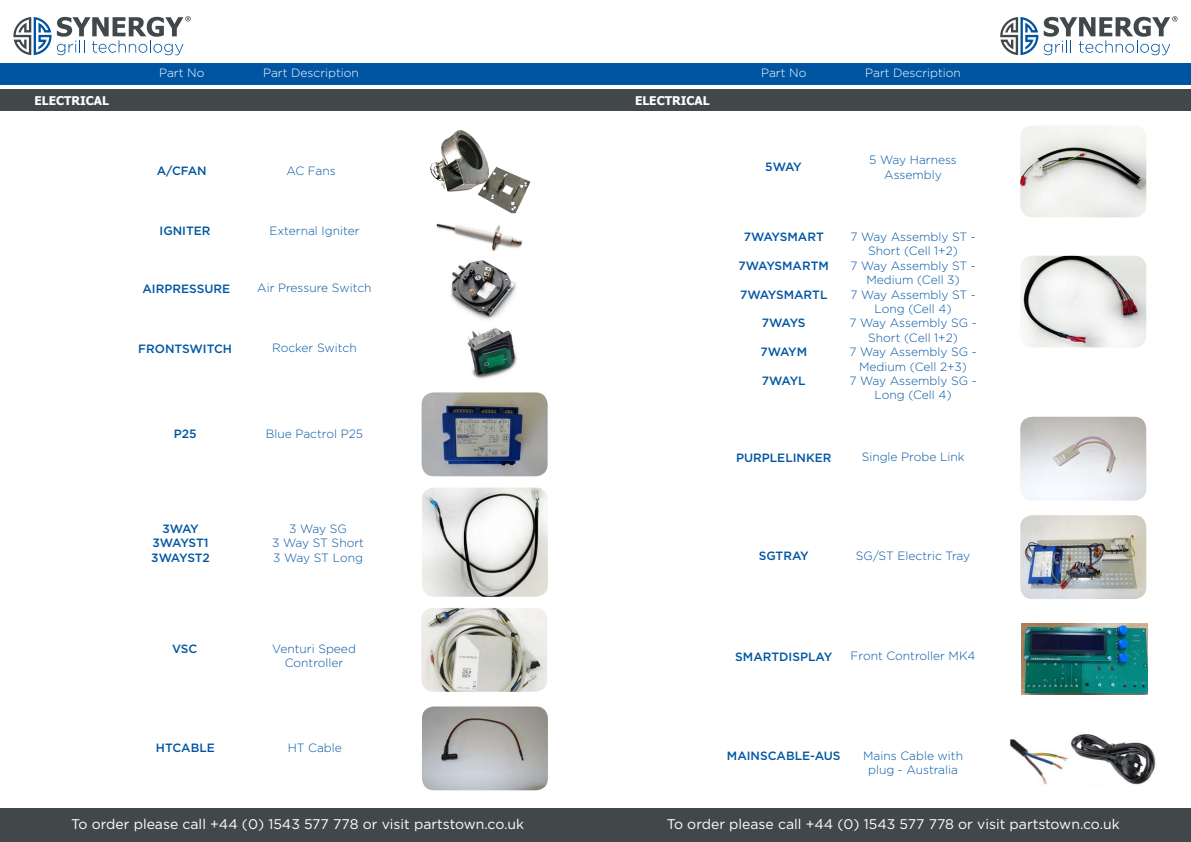
<style>
.page{position:relative;width:1191px;height:842px;background:#fff}
.page>*{position:absolute;margin:0;border:0;box-sizing:border-box;transform-origin:0 0}
.t1{font:14px "Gotham";color:#fff}
.t2{font:300 12px/14.4px "Gotham";color:#0055a3;text-align:center}
.t3{font:500 12px "Gotham";color:#0055a3}
.t4{font:300 12px "Gotham";color:#fff}
.t5{font:700 12px "Tahoma";color:#fff}
.t6{font:500 12px/14.4px "Gotham";letter-spacing:-.035em;color:#0055a3;text-align:center}
</style>
<div class="page">
<div style="left:0;top:89px;width:595px;height:22px;background:#42484a"></div>
<div style="left:595px;top:89px;width:596px;height:22px;background:#42484a"></div>
<div style="left:0;top:63px;width:1191px;height:22px;background:#0055a3"></div>
<div style="left:0;top:808px;width:1191px;height:34px;background:#42484a"></div>
<svg style="left:13px;top:16px;width:178px;height:39px"></svg>
<svg style="left:1000px;top:16px;width:177px;height:39px"></svg>
<img style="left:430px;top:130px;width:101px;height:83px">
<img style="left:421px;top:608px;width:126px;height:84px">
<img style="left:436px;top:223px;width:86px;height:29px">
<img style="left:450px;top:260px;width:66px;height:60px">
<img style="left:421px;top:328px;width:126px;height:148px">
<img style="left:422px;top:706px;width:126px;height:84px">
<img style="left:422px;top:488px;width:126px;height:109px">
<img style="left:1020px;top:256px;width:126px;height:91px">
<img style="left:1020px;top:126px;width:126px;height:91px">
<img style="left:1020px;top:417px;width:126px;height:84px">
<img style="left:1020px;top:515px;width:126px;height:84px">
<img style="left:1022px;top:624px;width:125px;height:71px">
<img style="left:1010px;top:734px;width:146px;height:51px">
<p class="t4" style="left:159px;top:65px;width:47px">Part No</p>
<p class="t4" style="left:263px;top:65px;width:97px">Part Description</p>
<p class="t4" style="left:761px;top:65px;width:47px">Part No</p>
<p class="t4" style="left:865px;top:65px;width:97px">Part Description</p>
<p class="t5" style="left:34px;top:92px;width:76px">ELECTRICAL</p>
<p class="t5" style="left:635px;top:92px;width:76px">ELECTRICAL</p>
<p class="t3" style="left:157px;top:162px;width:51px">A/CFAN</p>
<p class="t2" style="left:286px;top:163px;width:51px">AC Fans</p>
<p class="t3" style="left:160px;top:222px;width:52px">IGNITER</p>
<p class="t2" style="left:269px;top:223px;width:92px">External Igniter</p>
<p class="t3" style="left:142px;top:281px;width:89px">AIRPRESSURE</p>
<p class="t2" style="left:257px;top:280px;width:116px">Air Pressure Switch</p>
<p class="t3" style="left:138px;top:341px;width:95px">FRONTSWITCH</p>
<p class="t2" style="left:272px;top:340px;width:86px">Rocker Switch</p>
<p class="t3" style="left:174px;top:425px;width:24px">P25</p>
<p class="t2" style="left:266px;top:426px;width:99px">Blue Pactrol P25</p>
<p class="t6" style="left:151px;top:521px;width:60px">3WAY<br>3WAYST1<br>3WAYST2</p>
<p class="t2" style="left:272px;top:521px;width:93px">3 Way SG<br>3 Way ST Short<br>3 Way ST Long</p>
<p class="t3" style="left:765px;top:159px;width:38px">5WAY</p>
<p class="t2" style="left:869px;top:153px;width:89px">5 Way Harness<br>Assembly</p>
<p class="t3" style="left:744px;top:229px;width:81px">7WAYSMART</p>
<p class="t3" style="left:738px;top:258px;width:92px">7WAYSMARTM</p>
<p class="t3" style="left:740px;top:286px;width:89px">7WAYSMARTL</p>
<p class="t3" style="left:762px;top:315px;width:45px">7WAYS</p>
<p class="t3" style="left:760px;top:344px;width:48px">7WAYM</p>
<p class="t3" style="left:762px;top:373px;width:45px">7WAYL</p>
<p class="t2" style="left:849px;top:229px;width:129px">7 Way Assembly ST -<br>Short (Cell 1+2)<br>7 Way Assembly ST -<br>Medium (Cell 3)<br>7 Way Assembly ST -<br>Long (Cell 4)<br>7 Way Assembly SG -<br>Short (Cell 1+2)<br>7 Way Assembly SG -<br>Medium (Cell 2+3)<br>7 Way Assembly SG -<br>Long (Cell 4)</p>
<p class="t3" style="left:736px;top:450px;width:97px">PURPLELINKER</p>
<p class="t2" style="left:861px;top:450px;width:104px">Single Probe Link</p>
<p class="t3" style="left:758px;top:548px;width:52px">SGTRAY</p>
<p class="t2" style="left:856px;top:549px;width:116px">SG/ST Electric Tray</p>
<p class="t3" style="left:172px;top:641px;width:27px">VSC</p>
<p class="t2" style="left:272px;top:641px;width:85px">Venturi Speed<br>Controller</p>
<p class="t3" style="left:156px;top:740px;width:60px">HTCABLE</p>
<p class="t2" style="left:288px;top:740px;width:56px">HT Cable</p>
<p class="t3" style="left:735px;top:648px;width:99px">SMARTDISPLAY</p>
<p class="t2" style="left:850px;top:649px;width:126px">Front Controller MK4</p>
<p class="t3" style="left:727px;top:748px;width:115px">MAINSCABLE-AUS</p>
<p class="t2" style="left:863px;top:748px;width:101px">Mains Cable with plug - Australia</p>
<p class="t1" style="left:71px;top:815px;width:454px">To order please call +44 (0) 1543 577 778 or visit partstown.co.uk</p>
<p class="t1" style="left:667px;top:815px;width:454px">To order please call +44 (0) 1543 577 778 or visit partstown.co.uk</p>
</div>
